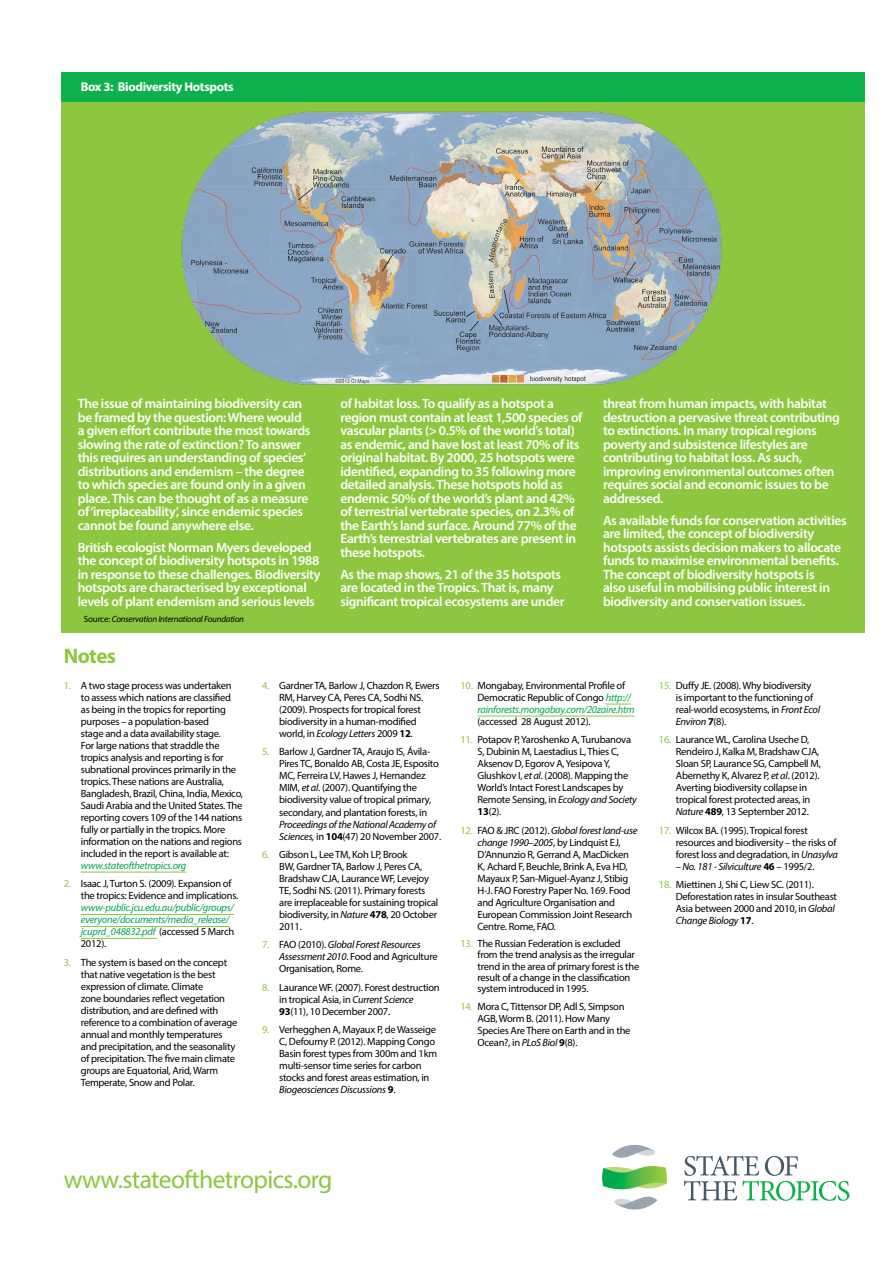
<style>
.page{position:relative;width:893px;height:1263px;background:#fff}
.page>*{position:absolute;margin:0;border:0;box-sizing:border-box;transform-origin:0 0}
.t1{font:25.5px "Myriad Pro";letter-spacing:-.025em;color:#8dc63f}
.t2{font:700 21px "Myriad Pro";letter-spacing:-.025em;color:#8dc63f}
.t3{font:600 13.5px/13.5px "Myriad Pro";letter-spacing:-.025em;color:#fff}
.t4{font:700 12.75px "Myriad Pro";letter-spacing:-.025em;color:#fff}
.t5{font:10.5px/12px "Myriad Pro";letter-spacing:-.025em;color:#000}
.t6{font:italic 10.5px/12px "Myriad Pro";letter-spacing:-.025em;color:#00a651}
.t7{font:italic 10.5px/12px "Myriad Pro";letter-spacing:-.025em;color:#000}
.t8{font:italic 9px "Myriad Pro";letter-spacing:-.025em;color:#000}
.s1{font-style:normal}
.s2{color:#8dc63f}
.s3{font-style:normal;color:#000}
.s4{font-style:italic}
.s5{font-weight:700}
.s6{font-weight:700;font-style:normal}
.s7{font-style:italic;color:#00a651}
</style>
<div class="page">
<div style="left:61px;top:83px;width:804px;height:550px;background:#8dc63f"></div>
<svg style="left:602px;top:1145px;width:65px;height:65px"></svg>
<svg style="left:684px;top:1155px;width:165px;height:46px"></svg>
<hr style="left:81px;top:872px;width:105px;height:1px;background:#8dc63f">
<hr style="left:81px;top:914px;width:153px;height:1px;background:#8dc63f">
<hr style="left:81px;top:926px;width:148px;height:1px;background:#8dc63f">
<hr style="left:81px;top:938px;width:76px;height:1px;background:#8dc63f">
<svg style="left:606px;top:704px;width:25px;height:1px"></svg>
<hr style="left:477px;top:716px;width:157px;height:1px;background:#8dc63f">
<div style="left:61px;top:72px;width:804px;height:30px;background:#0db14b"></div>
<img style="left:181px;top:111px;width:541px;height:274px">
<p class="t4" style="left:81px;top:78px;width:155px">Box 3: Biodiversity Hotspots</p>
<p class="t3" style="left:78px;top:396px;width:234px">The issue of maintaining biodiversity can be framed by the question: Where would a given effort contribute the most towards slowing the rate of extinction? To answer this requires an understanding of species’ distributions and endemism – the degree to which species are found only in a given place. This can be thought of as a measure of ‘irreplaceability’, since endemic species cannot be found anywhere else.</p>
<p class="t3" style="left:78px;top:540px;width:244px">British ecologist Norman Myers developed the concept of biodiversity hotspots in 1988 in response to these challenges. Biodiversity hotspots are characterised by exceptional levels of plant endemism and serious levels</p>
<p class="t8" style="left:84px;top:614px;width:162px"><span class="s1">Source:</span> Conservation International Foundation</p>
<h2 class="t2" style="left:64px;top:643px;width:54px">Notes</h2>
<p class="t3" style="left:340px;top:396px;width:244px">of habitat loss. To qualify as a hotspot a region must contain at least 1,500 species of vascular plants (&gt; 0.5% of the world’s total) as endemic, and have lost at least 70% of its original habitat. By 2000, 25 hotspots were identified, expanding to 35 following more detailed analysis. These hotspots hold as endemic 50% of the world’s plant and 42% of terrestrial vertebrate species, on 2.3% of the Earth’s land surface. Around 77% of the Earth’s terrestrial vertebrates are present in these hotspots.</p>
<p class="t3" style="left:340px;top:567px;width:226px">As the map shows, 21 of the 35 hotspots are located in the Tropics. That is, many significant tropical ecosystems are under</p>
<p class="t3" style="left:603px;top:396px;width:238px">threat from human impacts, with habitat destruction a pervasive threat contributing to extinctions. In many tropical regions poverty and subsistence lifestyles are contributing to habitat loss. As such, improving environmental outcomes often requires social and economic issues to be addressed.</p>
<p class="t3" style="left:603px;top:513px;width:245px">As available funds for conservation activities are limited, the concept of biodiversity hotspots assists decision makers to allocate funds to maximise environmental benefits.<br>The concept of biodiversity hotspots is<br>also useful in mobilising public interest in biodiversity and conservation issues.</p>
<p class="t5" style="left:81px;top:679px;width:164px;text-indent:-17px"><span class="s2">1.</span> A two stage process was undertaken to assess which nations are classified<br>as being in the tropics for reporting purposes – a population-based<br>stage and a data availability stage.<br>For large nations that straddle the tropics analysis and reporting is for subnational provinces primarily in the tropics. These nations are Australia, Bangladesh, Brazil, China, India, Mexico, Saudi Arabia and the United States. The reporting covers 109 of the 144 nations fully or partially in the tropics. More information on the nations and regions included in the report is available at:</p>
<p class="t6" style="left:81px;top:859px;width:107px">www.stateofthetropics.org</p>
<p class="t5" style="left:81px;top:878px;width:159px;text-indent:-17px"><span class="s2">2.</span> Isaac J, Turton S. (2009). Expansion of the tropics: Evidence and implications.</p>
<p class="t6" style="left:81px;top:902px;width:155px">www-public.jcu.edu.au/public/groups/ everyone/documents/media_release/ jcuprd_048832.pdf <span class="s3">(accessed 5 March<br>2012).</span></p>
<p class="t5" style="left:81px;top:956px;width:158px;text-indent:-17px"><span class="s2">3.</span> The system is based on the concept that native vegetation is the best expression of climate. Climate<br>zone boundaries reflect vegetation distribution, and are defined with reference to a combination of average annual and monthly temperatures and precipitation, and the seasonality of precipitation. The five main climate groups are Equatorial, Arid, Warm Temperate, Snow and Polar.</p>
<p class="t5" style="left:279px;top:679px;width:162px;text-indent:-17px"><span class="s2">4.</span> Gardner TA, Barlow J, Chazdon R, Ewers RM, Harvey CA, Peres CA, Sodhi NS. (2009). Prospects for tropical forest biodiversity in a human-modified world, in <span class="s4">Ecology Letters</span> 2009 <span class="s5">12</span>.</p>
<p class="t5" style="left:279px;top:746px;width:161px;text-indent:-17px"><span class="s2">5.</span> Barlow J, Gardner TA, Araujo IS, Ávila-Pires TC, Bonaldo AB, Costa JE, Esposito MC, Ferreira LV, Hawes J, Hernandez MIM, <span class="s4">et al</span>. (2007). Quantifying the biodiversity value of tropical primary, secondary, and plantation forests, in</p>
<p class="t7" style="left:279px;top:818px;width:163px">Proceedings of the National Academy of<br>Sciences, <span class="s1">in</span> <span class="s6">104</span><span class="s1">(47) 20 November 2007.</span></p>
<p class="t5" style="left:279px;top:848px;width:161px;text-indent:-17px"><span class="s2">6.</span> Gibson L, Lee TM, Koh LP, Brook<br>BW, Gardner TA, Barlow J, Peres CA,<br>Bradshaw CJA, Laurance WF, Levejoy<br>TE, Sodhi NS. (2011). Primary forests are irreplaceable for sustaining tropical biodiversity, in <span class="s4">Nature</span> <span class="s5">478</span>, 20 October<br>2011.</p>
<p class="t5" style="left:279px;top:938px;width:160px;text-indent:-17px"><span class="s2">7.</span> FAO (2010). <span class="s4">Global Forest Resources<br>Assessment 2010</span>. Food and Agriculture<br>Organisation, Rome.</p>
<p class="t5" style="left:279px;top:981px;width:162px;text-indent:-17px"><span class="s2">8.</span> Laurance WF. (2007). Forest destruction in tropical Asia, in <span class="s4">Current Science<br></span><span class="s5">93</span>(11), 10 December 2007.</p>
<p class="t5" style="left:279px;top:1023px;width:160px;text-indent:-17px"><span class="s2">9.</span> Verhegghen A, Mayaux P, de Wasseige C, Defourny P. (2012). Mapping Congo Basin forest types from 300m and 1km multi-sensor time series for carbon stocks and forest areas estimation, in <span class="s4">Biogeosciences Discussions</span> <span class="s5">9</span>.</p>
<p class="t5" style="left:477px;top:679px;width:158px;text-indent:-17px"><span class="s2">10.</span> Mongabay, Environmental Profile of<br>Democratic Republic of Congo <span class="s7">http:// rainforests.mongabay.com/20zaire.htm</span></p>
<p class="t5" style="left:477px;top:715px;width:115px">(accessed 28 August 2012).</p>
<p class="t5" style="left:477px;top:734px;width:161px;text-indent:-17px"><span class="s2">11.</span> Potapov P, Yaroshenko A, Turubanova<br>S, Dubinin M, Laestadius L, Thies C,<br>Aksenov D, Egorov A, Yesipova Y,<br>Glushkov I, <span class="s4">et al</span>. (2008). Mapping the<br>World’s Intact Forest Landscapes by<br>Remote Sensing, in <span class="s4">Ecology and Society<br></span><span class="s5">13</span>(2).</p>
<p class="t5" style="left:477px;top:824px;width:161px;text-indent:-17px"><span class="s2">12.</span> FAO &amp; JRC (2012). <span class="s4">Global forest land-use change 1990–2005</span>, by Lindquist EJ, D’Annunzio R, Gerrand A, MacDicken K, Achard F, Beuchle, Brink A, Eva HD, Mayaux P, San-Miguel-Ayanz J, Stibig H-J. FAO Forestry Paper No. 169. Food and Agriculture Organisation and European Commission Joint Research Centre. Rome, FAO.</p>
<p class="t5" style="left:477px;top:938px;width:163px;line-height:11.1px;text-indent:-17px"><span class="s2">13.</span> The Russian Federation is excluded from the trend analysis as the irregular trend in the area of primary forest is the result of a change in the classification system introduced in 1995.</p>
<p class="t5" style="left:477px;top:1000px;width:154px;text-indent:-17px"><span class="s2">14.</span> Mora C, Tittensor DP, Adl S, Simpson<br>AGB, Worm B. (2011). How Many<br>Species Are There on Earth and in the<br>Ocean?, in <span class="s4">PLoS Biol</span> <span class="s5">9</span>(8).</p>
<p class="t5" style="left:676px;top:679px;width:146px;text-indent:-17px"><span class="s2">15.</span> Duffy JE. (2008). Why biodiversity is important to the functioning of real-world ecosystems, in <span class="s4">Front Ecol<br>Environ</span> <span class="s5">7</span>(8).</p>
<p class="t5" style="left:676px;top:734px;width:146px;text-indent:-17px"><span class="s2">16.</span> Laurance WL, Carolina Useche D, Rendeiro J, Kalka M, Bradshaw CJA, Sloan SP, Laurance SG, Campbell M, Abernethy K, Alvarez P, <span class="s4">et al</span>. (2012).<br>Averting biodiversity collapse in tropical forest protected areas, in <span class="s4">Nature</span> <span class="s5">489</span>, 13 September 2012.</p>
<p class="t5" style="left:676px;top:824px;width:164px;text-indent:-17px"><span class="s2">17.</span> Wilcox BA. (1995). Tropical forest resources and biodiversity – the risks of forest loss and degradation, in <span class="s4">Unasylva</span></p>
<p class="t7" style="left:676px;top:860px;width:140px">– No. 181 - Silviculture <span class="s6">46</span> <span class="s1">– 1995/2.</span></p>
<p class="t5" style="left:676px;top:878px;width:163px;text-indent:-17px"><span class="s2">18.</span> Miettinen J, Shi C, Liew SC. (2011).<br>Deforestation rates in insular Southeast Asia between 2000 and 2010, in <span class="s4">Global Change Biology</span> <span class="s5">17</span>.</p>
<h1 class="t1" style="left:64px;top:1163px;width:270px">www.stateofthetropics.org</h1>
</div>
